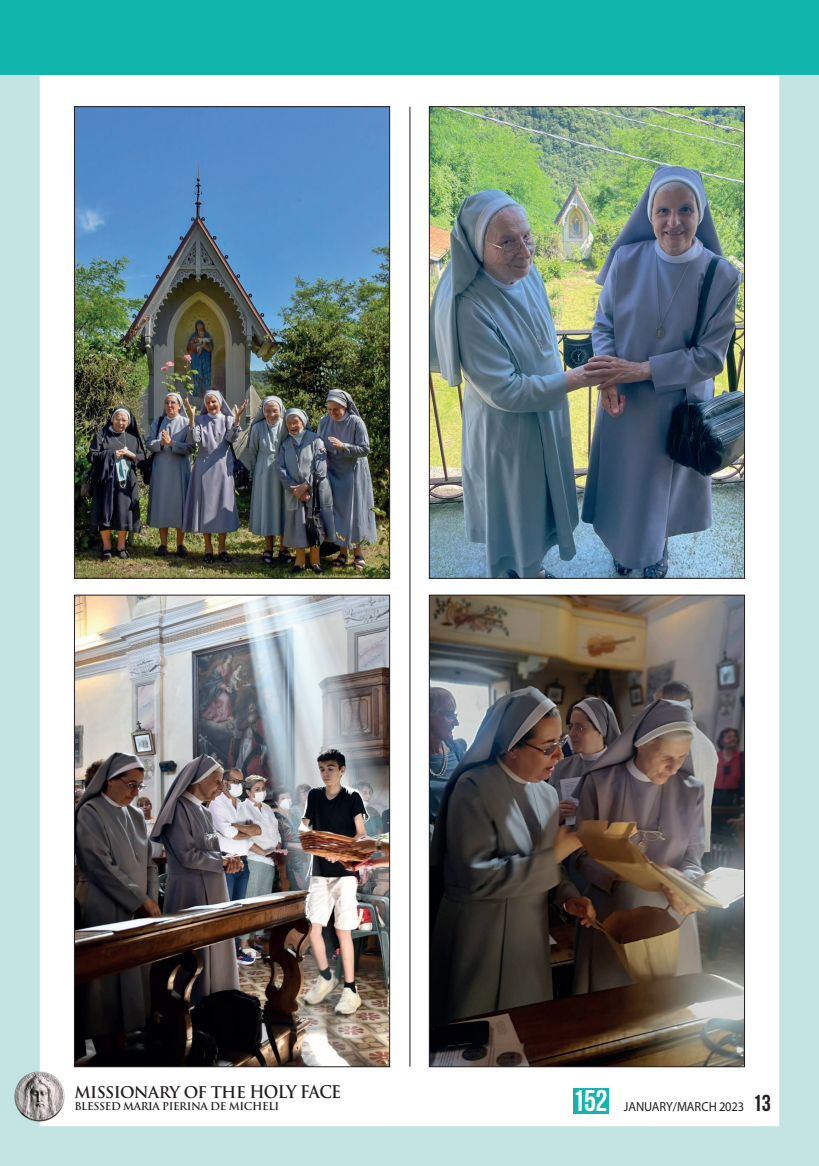
<style>
.page{position:relative;width:819px;height:1166px;background:#fff}
.page>*{position:absolute;margin:0;border:0;box-sizing:border-box;transform-origin:0 0}
.t1{font:30.1px "Bebas Neue";color:#fff}
.t2{font:700 15.75px "Trajan Pro";letter-spacing:-.04em;color:#231f20}
.t3{font:13.12px "Myriad Pro";color:#231f20;scale:.95 1}
.t4{font:700 10.5px "Trajan Pro";letter-spacing:-.04em;color:#231f20}
.s1{font-size:16.97px}
.s2{font-family:"Bebas Neue";font-size:23.1px}
</style>
<div class="page">
<img style="left:0;top:74px;width:819px;height:1092px">
<div style="left:0;top:0;width:819px;height:74px;background:#12b5ac"></div>
<div style="left:573px;top:1088px;width:35px;height:25px;background:#12b5ac"></div>
<img style="left:14px;top:1071px;width:51px;height:51px;border-radius:26px">
<h2 class="t2" style="left:74px;top:1082px;width:268px">MISSIONARY OF THE <span class="s1">HOLY FACE</span></h2>
<p class="t4" style="left:74px;top:1099px;width:206px">BLESSED MARIA PIERINA DE MICHELI</p>
<h1 class="t1" style="left:572px;top:1084px;width:36px">152</h1>
<p class="t3" style="left:623px;top:1098px;width:156px">JANUARY/MARCH 2023 <span class="s2">13</span></p>
</div>
